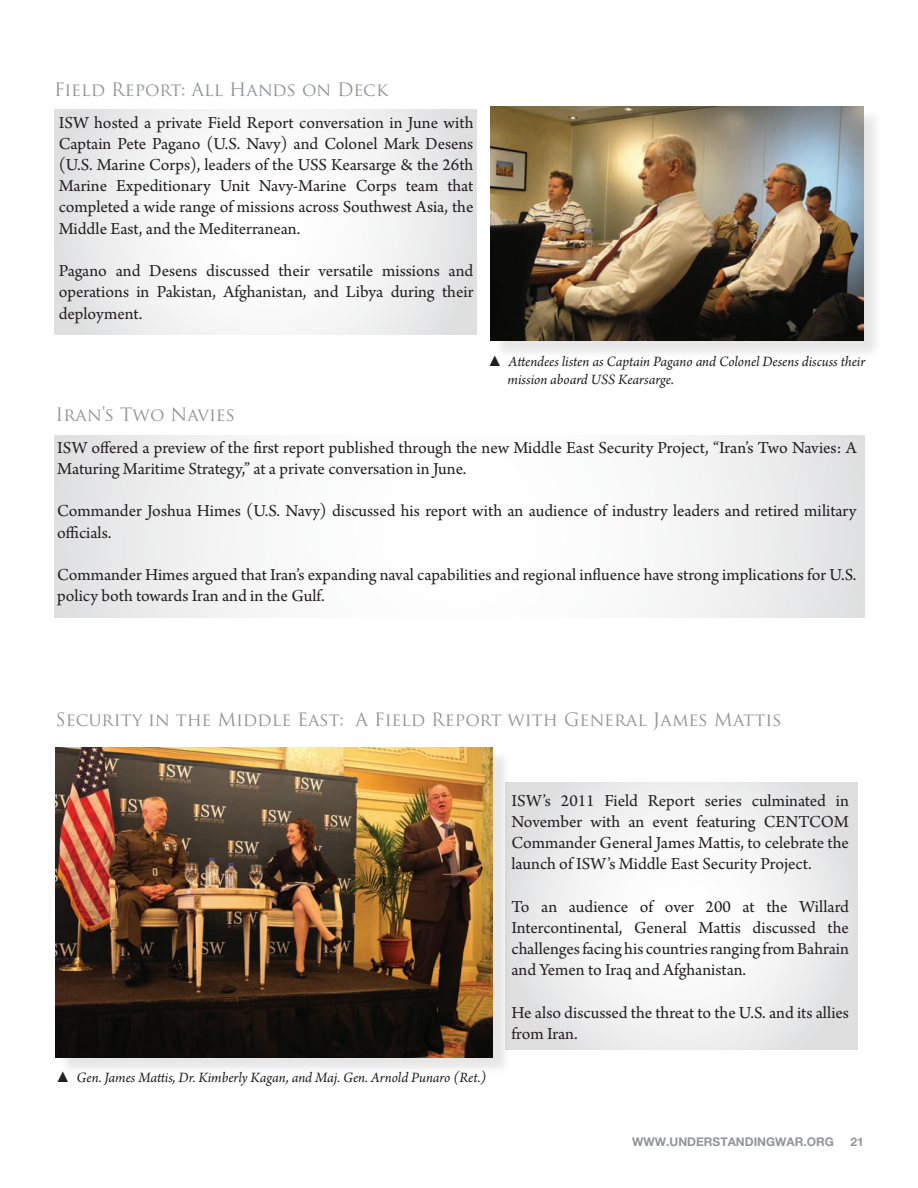
<style>
.page{position:relative;width:918px;height:1188px;background:#fff}
.page>*{position:absolute;margin:0;border:0;box-sizing:border-box;transform-origin:0 0}
.t1{font:18px "Trajan Pro";color:#939598}
.t2{font:17.7px/21.3px "Arno Pro";color:#231f20;text-align:justify}
.t3{font:italic 15px/18px "Arno Pro";letter-spacing:-.005em;color:#231f20}
.t4{font:700 12px "Helvetica Neue";color:#939598}
.s1{font-family:"Times New Roman";font-style:normal}
</style>
<div class="page">
<svg style="left:518px;top:782px;width:340px;height:267px"></svg>
<svg style="left:54px;top:109px;width:423px;height:225px"></svg>
<svg style="left:55px;top:435px;width:810px;height:183px"></svg>
<div style="left:58px;top:750px;width:460px;height:332px;background:#231f20;opacity:.11"></div>
<img style="left:56px;top:747px;width:437px;height:310px">
<div style="left:493px;top:109px;width:395px;height:257px;background:#231f20;opacity:.11"></div>
<img style="left:490px;top:107px;width:373px;height:234px">
<p class="t1" style="left:54px;top:78px;width:336px">Field Report: All Hands on Deck</p>
<p class="t2" style="left:59px;top:112px;width:416px">ISW hosted a private Field Report conversation in June with Captain Pete Pagano (U.S. Navy) and Colonel Mark Desens (U.S. Marine Corps), leaders of the USS Kearsarge &amp; the 26th Marine Expeditionary Unit Navy-Marine Corps team that completed a wide range of missions across Southwest Asia, the Middle East, and the Mediterranean.</p>
<p class="t2" style="left:59px;top:261px;width:416px">Pagano and Desens discussed their versatile missions and operations in Pakistan, Afghanistan, and Libya during their deployment.</p>
<p class="t1" style="left:56px;top:403px;width:181px">Iran’s Two Navies</p>
<p class="t3" style="left:508px;top:353px;width:359px;text-indent:-20px"><span class="s1">▲</span> Attendees listen as Captain Pagano and Colonel Desens discuss their mission aboard USS Kearsarge.</p>
<p class="t2" style="left:57px;top:438px;width:801px">ISW offered a preview of the first report published through the new Middle East Security Project, “Iran’s Two Navies: A<br>Maturing Maritime Strategy,” at a private conversation in June.</p>
<p class="t2" style="left:57px;top:501px;width:801px">Commander Joshua Himes (U.S. Navy) discussed his report with an audience of industry leaders and retired military officials.</p>
<p class="t2" style="left:57px;top:565px;width:801px">Commander Himes argued that Iran’s expanding naval capabilities and regional influence have strong implications for U.S. policy both towards Iran and in the Gulf.</p>
<p class="t1" style="left:56px;top:708px;width:728px">Security in the Middle East: A Field Report with General James Mattis</p>
<p class="t3" style="left:56px;top:1070px;width:432px"><span class="s1">▲</span> Gen. James Mattis, Dr. Kimberly Kagan, and Maj. Gen. Arnold Punaro (Ret.)</p>
<p class="t2" style="left:512px;top:790px;width:339px">ISW’s 2011 Field Report series culminated in November with an event featuring CENTCOM Commander General James Mattis, to celebrate the launch of ISW’s Middle East Security Project.</p>
<p class="t2" style="left:512px;top:897px;width:339px">To an audience of over 200 at the Willard Intercontinental, General Mattis discussed the challenges facing his countries ranging from Bahrain and Yemen to Iraq and Afghanistan.</p>
<p class="t2" style="left:512px;top:1003px;width:339px">He also discussed the threat to the U.S. and its allies from Iran.</p>
<p class="t4" style="left:632px;top:1134px;width:203px">WWW.UNDERSTANDINGWAR.ORG</p>
<p class="t4" style="left:851px;top:1134px;width:15px">21</p>
</div>
